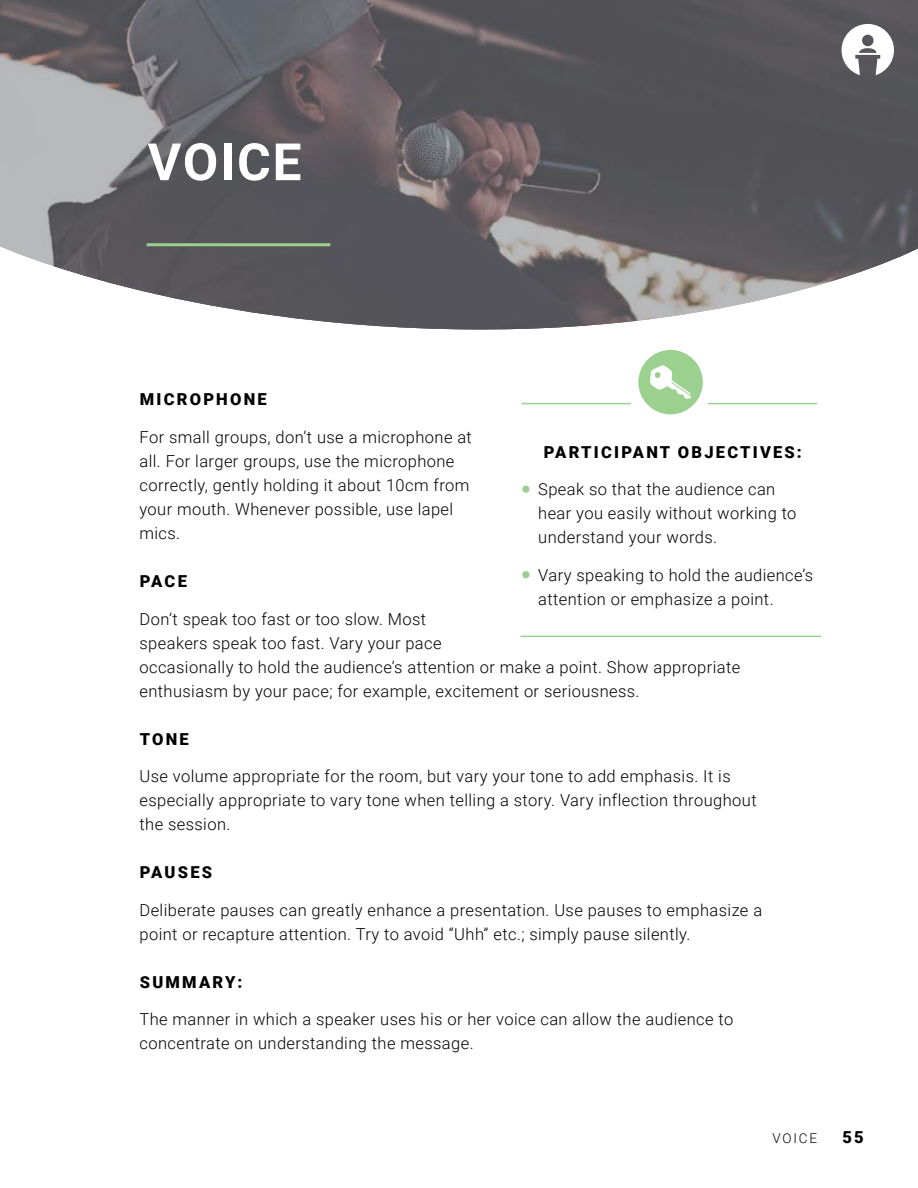
<style>
.page{position:relative;width:918px;height:1188px;background:#fff}
.page>*{position:absolute;margin:0;border:0;box-sizing:border-box;transform-origin:0 0}
.t1{font:700 51.6px "Roboto";letter-spacing:.035em;color:#fff}
.t2{font:300 16.5px/24px "Roboto";letter-spacing:.025em;color:#000}
.t3{font:900 16.5px "Roboto";letter-spacing:.135em;color:#000}
.t4{font:300 13.5px "Roboto";letter-spacing:.135em;color:#000}
.s1{font-weight:900;color:#9cd08e}
</style>
<div class="page">
<svg style="left:0;top:0;width:918px;height:330px;background:#716f72"></svg>
<hr style="left:147px;top:243px;width:183px;height:3px;background:#9cd08e">
<svg style="left:638px;top:350px;width:65px;height:64px"></svg>
<hr style="left:522px;top:403px;width:109px;height:1px;background:#9cd08e">
<hr style="left:521px;top:636px;width:300px;height:1px;background:#9cd08e">
<hr style="left:708px;top:403px;width:109px;height:1px;background:#9cd08e">
<svg style="left:842px;top:24px;width:52px;height:51px"></svg>
<h1 class="t1" style="left:148px;top:141px;width:155px">VOICE</h1>
<p class="t3" style="left:140px;top:393px;width:129px">MICROPHONE</p>
<p class="t2" style="left:139px;top:426px;width:334px">For small groups, don’t use a microphone at all. For larger groups, use the microphone correctly, gently holding it about 10cm from your mouth. Whenever possible, use lapel mics.</p>
<p class="t3" style="left:140px;top:574px;width:49px">PACE</p>
<p class="t2" style="left:139px;top:608px;width:602px">Don’t speak too fast or too slow. Most<br>speakers speak too fast. Vary your pace<br>occasionally to hold the audience’s attention or make a point. Show appropriate enthusiasm by your pace; for example, excitement or seriousness.</p>
<p class="t3" style="left:140px;top:732px;width:51px">TONE</p>
<p class="t2" style="left:139px;top:765px;width:619px">Use volume appropriate for the room, but vary your tone to add emphasis. It is especially appropriate to vary tone when telling a story. Vary inflection throughout the session.</p>
<p class="t3" style="left:140px;top:865px;width:74px">PAUSES</p>
<p class="t2" style="left:139px;top:899px;width:624px">Deliberate pauses can greatly enhance a presentation. Use pauses to emphasize a point or recapture attention. Try to avoid “Uhh” etc.; simply pause silently.</p>
<p class="t3" style="left:140px;top:975px;width:104px">SUMMARY:</p>
<p class="t2" style="left:139px;top:1008px;width:595px">The manner in which a speaker uses his or her voice can allow the audience to concentrate on understanding the message.</p>
<p class="t3" style="left:544px;top:445px;width:260px">PARTICIPANT OBJECTIVES:</p>
<p class="t2" style="left:538px;top:479px;width:260px;text-indent:-15px"><span class="s1">•</span> Speak so that the audience can hear you easily without working to understand your words.</p>
<p class="t2" style="left:538px;top:564px;width:277px;text-indent:-15px"><span class="s1">•</span> Vary speaking to hold the audience’s attention or emphasize a point.</p>
<p class="t4" style="left:773px;top:1132px;width:46px">VOICE</p>
<p class="t3" style="left:842px;top:1130px;width:23px">55</p>
</div>
